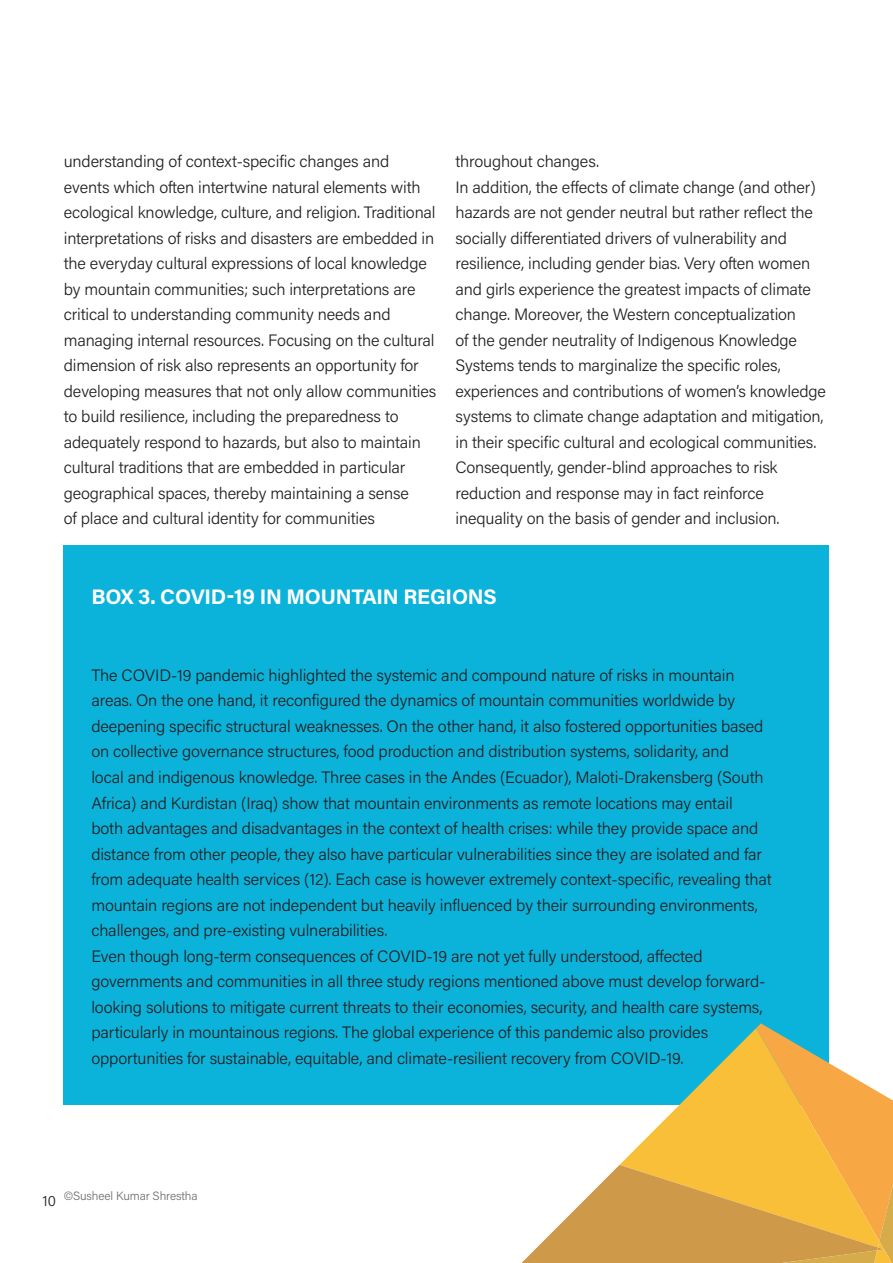
<style>
.page{position:relative;width:893px;height:1263px;background:#fff}
.page>*{position:absolute;margin:0;border:0;box-sizing:border-box;transform-origin:0 0}
.box_title{font:700 21px "Acumin Pro";letter-spacing:-.01em;color:#fff}
.Testo{font:300 16.5px/25.5px "Acumin Pro";letter-spacing:-.01em;color:#231f20}
.t1{font:300 15px "Acumin Pro";color:#231f20}
.Copyrights{font:300 12px "Acumin Pro";letter-spacing:-.015em;color:#6c6d70}
</style>
<div class="page">
<div style="left:64px;top:546px;width:765px;height:559px;background:#0bb3db"></div>
<svg style="left:521px;top:1023px;width:372px;height:240px"></svg>
<p class="Testo" style="left:64px;top:148px;width:374px">understanding of context-specific changes and events which often intertwine natural elements with ecological knowledge, culture, and religion. Traditional interpretations of risks and disasters are embedded in the everyday cultural expressions of local knowledge by mountain communities; such interpretations are critical to understanding community needs and managing internal resources. Focusing on the cultural dimension of risk also represents an opportunity for developing measures that not only allow communities to build resilience, including the preparedness to adequately respond to hazards, but also to maintain cultural traditions that are embedded in particular geographical spaces, thereby maintaining a sense<br>of place and cultural identity for communities</p>
<p class="Testo" style="left:455px;top:148px;width:145px">throughout changes.</p>
<p class="Testo" style="left:455px;top:173px;width:372px">In addition, the effects of climate change (and other) hazards are not gender neutral but rather reflect the socially differentiated drivers of vulnerability and resilience, including gender bias. Very often women and girls experience the greatest impacts of climate change. Moreover, the Western conceptualization<br>of the gender neutrality of Indigenous Knowledge Systems tends to marginalize the specific roles, experiences and contributions of women’s knowledge systems to climate change adaptation and mitigation, in their specific cultural and ecological communities.<br>Consequently, gender-blind approaches to risk reduction and response may in fact reinforce inequality on the basis of gender and inclusion.</p>
<p class="box_title" style="left:91px;top:582px;width:407px">BOX 3. COVID-19 IN MOUNTAIN REGIONS</p>
<p class="Testo" style="left:91px;top:662px;width:682px">The COVID-19 pandemic highlighted the systemic and compound nature of risks in mountain areas. On the one hand, it reconfigured the dynamics of mountain communities worldwide by deepening specific structural weaknesses. On the other hand, it also fostered opportunities based on collective governance structures, food production and distribution systems, solidarity, and<br>local and indigenous knowledge. Three cases in the Andes (Ecuador), Maloti-Drakensberg (South Africa) and Kurdistan (Iraq) show that mountain environments as remote locations may entail<br>both advantages and disadvantages in the context of health crises: while they provide space and distance from other people, they also have particular vulnerabilities since they are isolated and far from adequate health services (12). Each case is however extremely context-specific, revealing that mountain regions are not independent but heavily influenced by their surrounding environments, challenges, and pre-existing vulnerabilities.</p>
<p class="Testo" style="left:91px;top:942px;width:675px">Even though long-term consequences of COVID-19 are not yet fully understood, affected governments and communities in all three study regions mentioned above must develop forward&shy;looking solutions to mitigate current threats to their economies, security, and health care systems, particularly in mountainous regions. The global experience of this pandemic also provides opportunities for sustainable, equitable, and climate-resilient recovery from COVID-19.</p>
<p class="t1" style="left:43px;top:1190px;width:15px">10</p>
<p class="Copyrights" style="left:64px;top:1187px;width:135px">©Susheel Kumar Shrestha</p>
</div>
